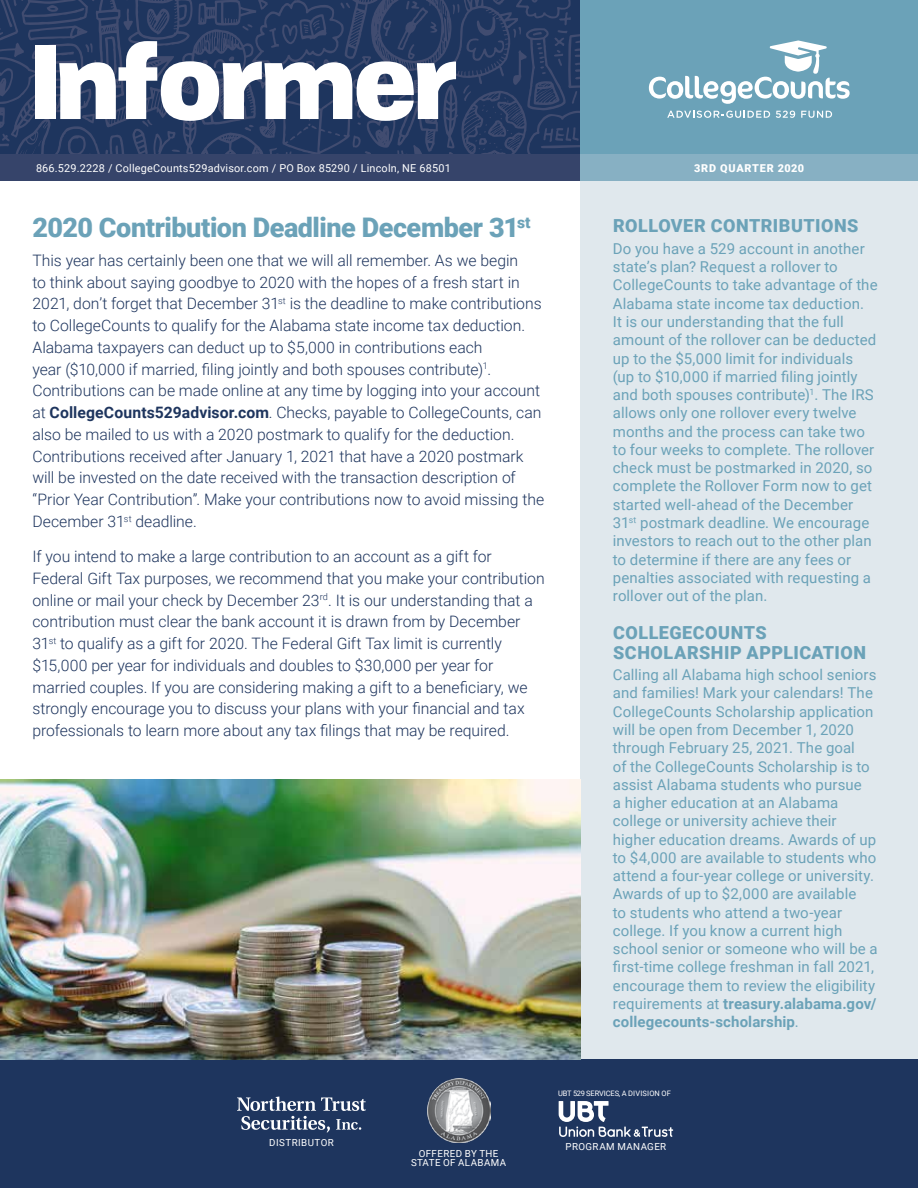
<style>
.page{position:relative;width:918px;height:1188px;background:#fff}
.page>*{position:absolute;margin:0;border:0;box-sizing:border-box;transform-origin:0 0}
.t1{font:900 101.55px "Tofino Personal";letter-spacing:-.045em;color:#fff}
.t2{font:900 27px "Roboto";letter-spacing:-.015em;color:#6ba2b8}
.t3{font:900 18px/19.8px "Roboto";letter-spacing:.025em;color:#6ba2b8}
.t4{font:300 15.75px/21.8px "Roboto";color:#1e355e}
.t5{font:15px/18.3px "Roboto";letter-spacing:.005em;color:#6ba2b8}
.t6{font:10.8px "Roboto";letter-spacing:.02em;color:#fff}
.t7{font:900 10.8px "Roboto";letter-spacing:.065em;color:#fff}
.t8{font:9.75px/9px "Roboto";letter-spacing:.045em;color:#fff;text-align:center}
.t9{font:7.5px "Roboto";letter-spacing:-.015em;color:#fff}
.s1{font-weight:700}
</style>
<div class="page">
<div style="left:580px;top:0;width:338px;height:1169px;background:#e0e8ed"></div>
<svg style="left:0;top:0;width:580px;height:154px;background:#273a62"></svg>
<div style="left:0;top:1060px;width:918px;height:128px;background:#1e355e"></div>
<div style="left:0;top:154px;width:580px;height:27px;background:#36446a"></div>
<img style="left:427px;top:1079px;width:64px;height:64px">
<svg style="left:237px;top:1097px;width:129px;height:36px"></svg>
<svg style="left:559px;top:1101px;width:114px;height:36px"></svg>
<div style="left:580px;top:0;width:338px;height:181px;background:#6ba2b8"></div>
<svg style="left:667px;top:111px;width:103px;height:7px"></svg>
<svg style="left:776px;top:111px;width:19px;height:7px"></svg>
<svg style="left:801px;top:111px;width:31px;height:7px"></svg>
<svg style="left:649px;top:40px;width:201px;height:64px"></svg>
<div style="left:580px;top:154px;width:338px;height:27px;background:#87b0c3"></div>
<img style="left:0;top:779px;width:580px;height:281px">
<h1 class="t1" style="left:29px;top:-5px;width:430px">Informer</h1>
<p class="t6" style="left:36px;top:160px;width:416px">866.529.2228 / CollegeCounts529advisor.com / PO Box 85290 / Lincoln, NE 68501</p>
<h2 class="t2" style="left:32px;top:209px;width:500px">2020 Contribution Deadline December 31<sup>st</sup></h2>
<p class="t4" style="left:32px;top:249px;width:513px">This year has certainly been one that we will all remember. As we begin<br>to think about saying goodbye to 2020 with the hopes of a fresh start in 2021, don’t forget that December 31<sup>st</sup> is the deadline to make contributions to CollegeCounts to qualify for the Alabama state income tax deduction.<br>Alabama taxpayers can deduct up to $5,000 in contributions each<br>year ($10,000 if married, filing jointly and both spouses contribute)<sup>1</sup>.<br>Contributions can be made online at any time by logging into your account at <span class="s1">CollegeCounts529advisor.com</span>. Checks, payable to CollegeCounts, can also be mailed to us with a 2020 postmark to qualify for the deduction.<br>Contributions received after January 1, 2021 that have a 2020 postmark will be invested on the date received with the transaction description of “Prior Year Contribution”. Make your contributions now to avoid missing the December 31<sup>st</sup> deadline.</p>
<p class="t4" style="left:32px;top:545px;width:514px">If you intend to make a large contribution to an account as a gift for Federal Gift Tax purposes, we recommend that you make your contribution online or mail your check by December 23<sup>rd</sup>. It is our understanding that a contribution must clear the bank account it is drawn from by December 31<sup>st</sup> to qualify as a gift for 2020. The Federal Gift Tax limit is currently $15,000 per year for individuals and doubles to $30,000 per year for married couples. If you are considering making a gift to a beneficiary, we strongly encourage you to discuss your plans with your financial and tax professionals to learn more about any tax filings that may be required.</p>
<p class="t7" style="left:694px;top:160px;width:111px">3RD QUARTER 2020</p>
<p class="t3" style="left:613px;top:215px;width:247px">ROLLOVER CONTRIBUTIONS</p>
<p class="t5" style="left:613px;top:239px;width:266px">Do you have a 529 account in another state’s plan? Request a rollover to CollegeCounts to take advantage of the Alabama state income tax deduction.<br>It is our understanding that the full amount of the rollover can be deducted up to the $5,000 limit for individuals (up to $10,000 if married filing jointly and both spouses contribute)<sup>1</sup>. The IRS allows only one rollover every twelve months and the process can take two to four weeks to complete. The rollover check must be postmarked in 2020, so complete the Rollover Form now to get started well-ahead of the December 31<sup>st</sup> postmark deadline. We encourage investors to reach out to the other plan to determine if there are any fees or penalties associated with requesting a rollover out of the plan.</p>
<p class="t3" style="left:613px;top:622px;width:254px">COLLEGECOUNTS<br>SCHOLARSHIP APPLICATION</p>
<p class="t5" style="left:613px;top:665px;width:266px">Calling all Alabama high school seniors and families! Mark your calendars! The CollegeCounts Scholarship application will be open from December 1, 2020 through February 25, 2021. The goal<br>of the CollegeCounts Scholarship is to assist Alabama students who pursue<br>a higher education at an Alabama college or university achieve their higher education dreams. Awards of up to $4,000 are available to students who attend a four-year college or university.<br>Awards of up to $2,000 are available<br>to students who attend a two-year college. If you know a current high school senior or someone who will be a first-time college freshman in fall 2021, encourage them to review the eligibility requirements at <span class="s1">treasury.alabama.gov/ collegecounts-scholarship</span>.</p>
<p class="t8" style="left:269px;top:1138px;width:66px">DISTRIBUTOR</p>
<p class="t8" style="left:411px;top:1148px;width:97px">OFFERED BY THE<br>STATE OF ALABAMA</p>
<p class="t9" style="left:558px;top:1088px;width:114px">UBT 529 SERVICES, A DIVISION OF</p>
<p class="t8" style="left:565px;top:1142px;width:102px">PROGRAM MANAGER</p>
</div>
